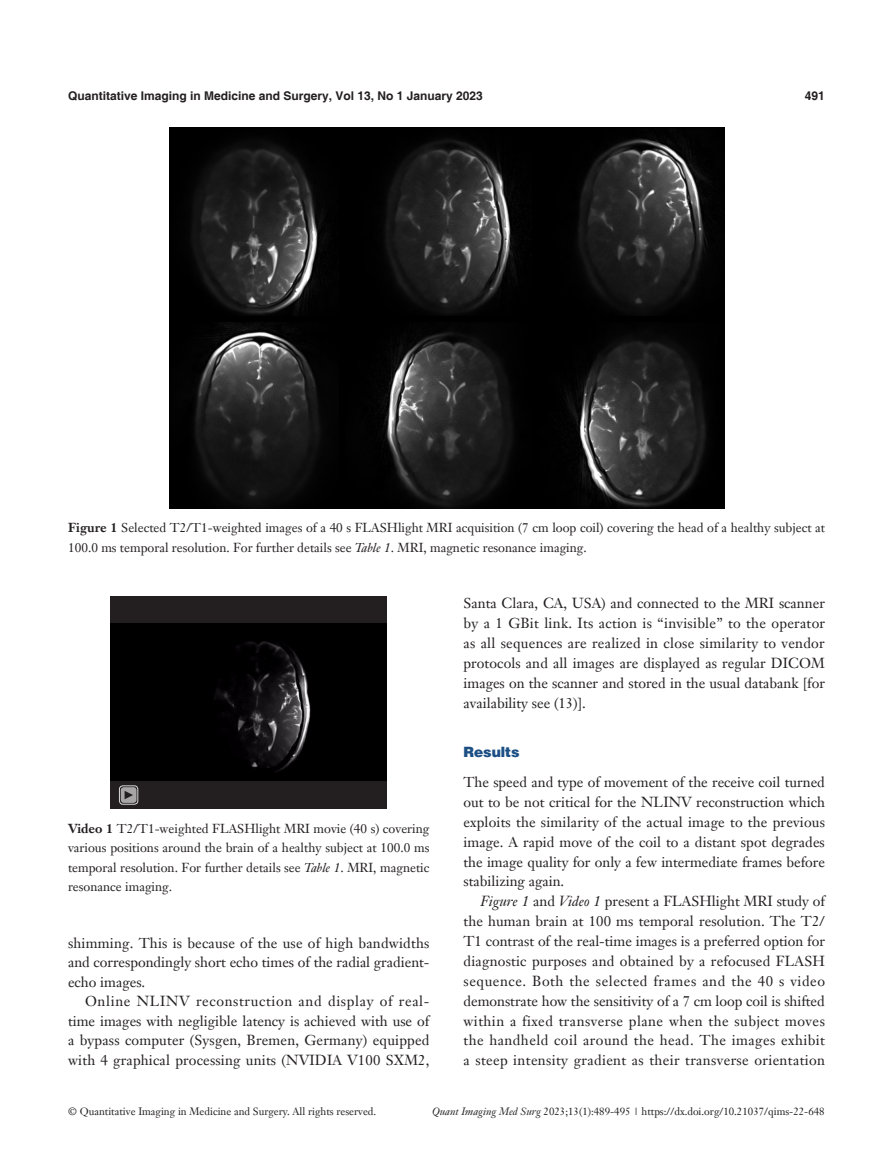
<style>
.page{position:relative;width:893px;height:1170px;background:#fff}
.page>*{position:absolute;margin:0;border:0;box-sizing:border-box;transform-origin:0 0}
.t1{font:14.25px/19.8px "Janson Text LT";color:#231f20;text-align:justify}
._1ji-6_5{font:900 14.25px "Helvetica";color:#1c5085}
.二级标题下沉{font:12.75px/19.5px "Janson Text LT";color:#231f20}
.ZY-nianjuanqi{font:700 12px "Helvetica";color:#231f20}
.ZY-doi{font:10.5px "Janson Text LT";color:#231f20}
.ZY-banquan{font:10.5px "Janson Text LT";color:#231f20}
.s1{font-weight:700}
.s2{font-style:italic}
</style>
<div class="page">
<img style="left:169px;top:128px;width:555px;height:380px">
<div style="left:111px;top:596px;width:276px;height:212px;background:#231f20"></div>
<div style="left:119px;top:785px;width:19px;height:19px;border:1px solid #fff;border-radius:3px"></div>
<svg style="left:121px;top:787px;width:15px;height:15px"></svg>
<svg style="left:125px;top:790px;width:8px;height:9px"></svg>
<img style="left:111px;top:624px;width:276px;height:156px">
<p class="ZY-nianjuanqi" style="left:68px;top:88px;width:416px">Quantitative Imaging in Medicine and Surgery, Vol 13, No 1 January 2023</p>
<p class="ZY-nianjuanqi" style="left:805px;top:88px;width:22px">491</p>
<p class="二级标题下沉" style="left:68px;top:518px;width:758px"><span class="s1">Figure 1</span> Selected T2/T1-weighted images of a 40 s FLASHlight MRI acquisition (7 cm loop coil) covering the head of a healthy subject at<br>100.0 ms temporal resolution. For further details see <span class="s2">Table 1</span>. MRI, magnetic resonance imaging.</p>
<p class="二级标题下沉" style="left:68px;top:818px;width:363px;text-align:justify"><span class="s1">Video 1</span> T2/T1-weighted FLASHlight MRI movie (40 s) covering various positions around the brain of a healthy subject at 100.0 ms temporal resolution. For further details see <span class="s2">Table 1</span>. MRI, magnetic resonance imaging.</p>
<p class="t1" style="left:68px;top:932px;width:363px">shimming. This is because of the use of high bandwidths and correspondingly short echo times of the radial gradient&shy;echo images.</p>
<p class="t1" style="left:68px;top:991px;width:363px;text-indent:17px">Online NLINV reconstruction and display of real&shy;time images with negligible latency is achieved with use of a bypass computer (Sysgen, Bremen, Germany) equipped with 4 graphical processing units (NVIDIA V100 SXM2,</p>
<p class="t1" style="left:463px;top:593px;width:363px">Santa Clara, CA, USA) and connected to the MRI scanner by a 1 GBit link. Its action is “invisible” to the operator as all sequences are realized in close similarity to vendor protocols and all images are displayed as regular DICOM images on the scanner and stored in the usual databank [for availability see (13)].</p>
<p class="_1ji-6_5" style="left:463px;top:742px;width:58px">Results</p>
<p class="t1" style="left:463px;top:772px;width:363px">The speed and type of movement of the receive coil turned out to be not critical for the NLINV reconstruction which exploits the similarity of the actual image to the previous image. A rapid move of the coil to a distant spot degrades the image quality for only a few intermediate frames before stabilizing again.</p>
<p class="t1" style="left:463px;top:891px;width:363px;text-indent:17px"><span class="s2">Figure 1</span> and <span class="s2">Video 1</span> present a FLASHlight MRI study of the human brain at 100 ms temporal resolution. The T2/ T1 contrast of the real-time images is a preferred option for diagnostic purposes and obtained by a refocused FLASH sequence. Both the selected frames and the 40 s video demonstrate how the sensitivity of a 7 cm loop coil is shifted within a fixed transverse plane when the subject moves the handheld coil around the head. The images exhibit a steep intensity gradient as their transverse orientation</p>
<p class="ZY-banquan" style="left:68px;top:1104px;width:310px">© Quantitative Imaging in Medicine and Surgery. All rights reserved.</p>
<p class="ZY-doi" style="left:432px;top:1104px;width:394px"><span class="s2">Quant Imaging Med Surg</span> 2023;13(1):489-495 | https://dx.doi.org/10.21037/qims-22-648</p>
</div>
